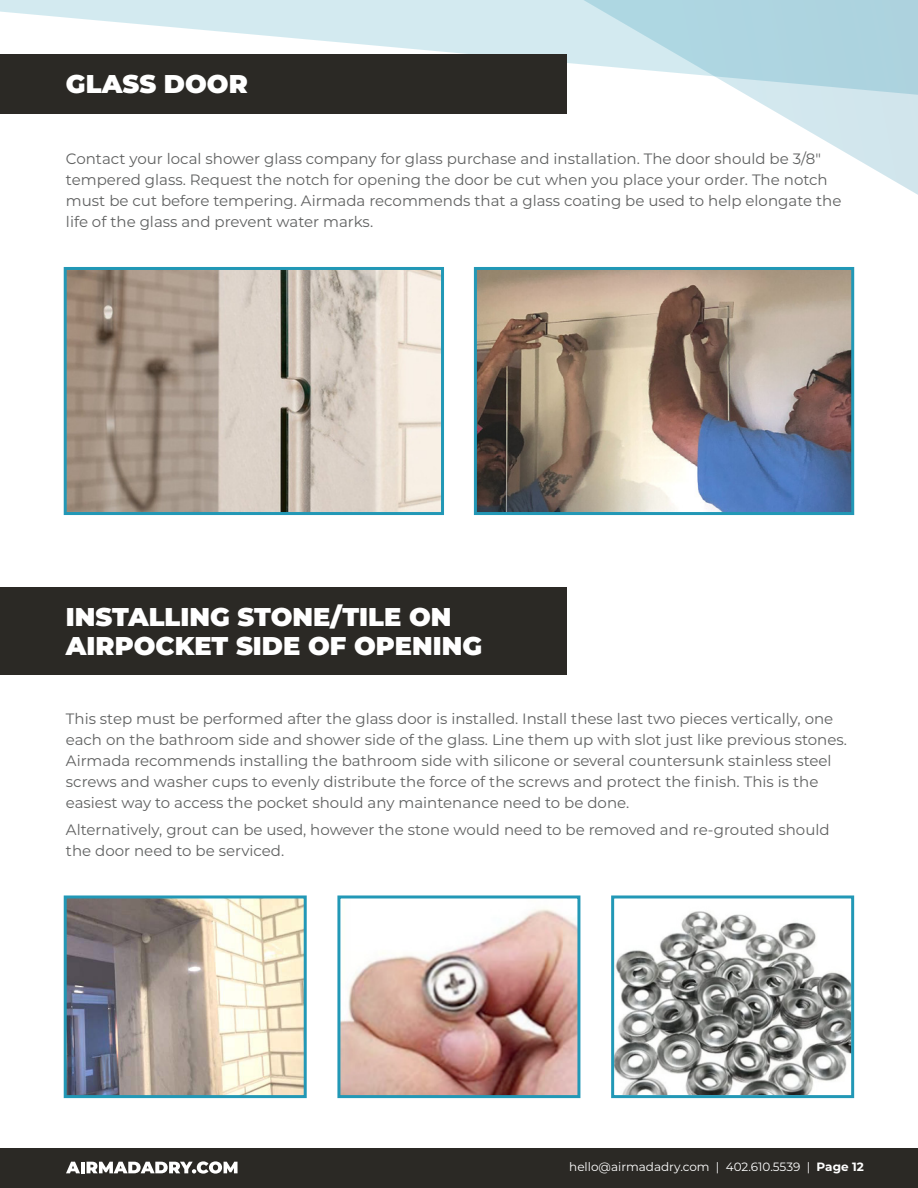
<style>
.page{position:relative;width:918px;height:1188px;background:#fff}
.page>*{position:absolute;margin:0;border:0;box-sizing:border-box;transform-origin:0 0}
.t1{font:900 25.65px/28.5px "Montserrat";color:#fff}
.t2{font:15px/21px "Montserrat";color:#606161}
.t3{font:12px "Montserrat";color:#fff}
.s1{font-weight:700}
</style>
<div class="page">
<svg style="left:0;top:0;width:918px;height:462px"></svg>
<div style="left:0;top:587px;width:566px;height:88px;background:#2b2925"></div>
<div style="left:0;top:54px;width:567px;height:60px;background:#2b2925"></div>
<div style="left:0;top:1148px;width:918px;height:40px;background:#2b2925"></div>
<svg style="left:66px;top:1162px;width:14px;height:11px"></svg>
<hr style="left:81px;top:1162px;width:4px;height:11px;background:#fff">
<svg style="left:87px;top:1161px;width:151px;height:13px"></svg>
<img style="left:68px;top:271px;width:372px;height:240px">
<div style="left:64px;top:267px;width:380px;height:248px;border:3px solid #2298b6"></div>
<img style="left:478px;top:271px;width:372px;height:240px">
<div style="left:474px;top:267px;width:380px;height:248px;border:3px solid #2298b6"></div>
<img style="left:68px;top:899px;width:235px;height:195px">
<div style="left:64px;top:895px;width:243px;height:203px;border:3px solid #2298b6"></div>
<img style="left:341px;top:909px;width:235px;height:185px">
<div style="left:337px;top:895px;width:243px;height:203px;border:3px solid #2298b6"></div>
<img style="left:615px;top:911px;width:235px;height:183px">
<div style="left:611px;top:895px;width:243px;height:203px;border:3px solid #2298b6"></div>
<h1 class="t1" style="left:66px;top:68px;width:183px">GLASS DOOR</h1>
<p class="t2" style="left:66px;top:148px;width:777px">Contact your local shower glass company for glass purchase and installation. The door should be 3/8" tempered glass. Request the notch for opening the door be cut when you place your order. The notch must be cut before tempering. Airmada recommends that a glass coating be used to help elongate the life of the glass and prevent water marks.</p>
<h1 class="t1" style="left:66px;top:601px;width:418px">INSTALLING STONE/TILE ON<br>AIRPOCKET SIDE OF OPENING</h1>
<p class="t2" style="left:66px;top:707px;width:783px">This step must be performed after the glass door is installed. Install these last two pieces vertically, one each on the bathroom side and shower side of the glass. Line them up with slot just like previous stones.<br>Airmada recommends installing the bathroom side with silicone or several countersunk stainless steel screws and washer cups to evenly distribute the force of the screws and protect the finish. This is the easiest way to access the pocket should any maintenance need to be done.</p>
<p class="t2" style="left:66px;top:818px;width:765px">Alternatively, grout can be used, however the stone would need to be removed and re-grouted should the door need to be serviced.</p>
<p class="t3" style="left:569px;top:1159px;width:296px">hello@airmadadry.com | 402.610.5539 | <span class="s1">Page 12</span></p>
</div>
